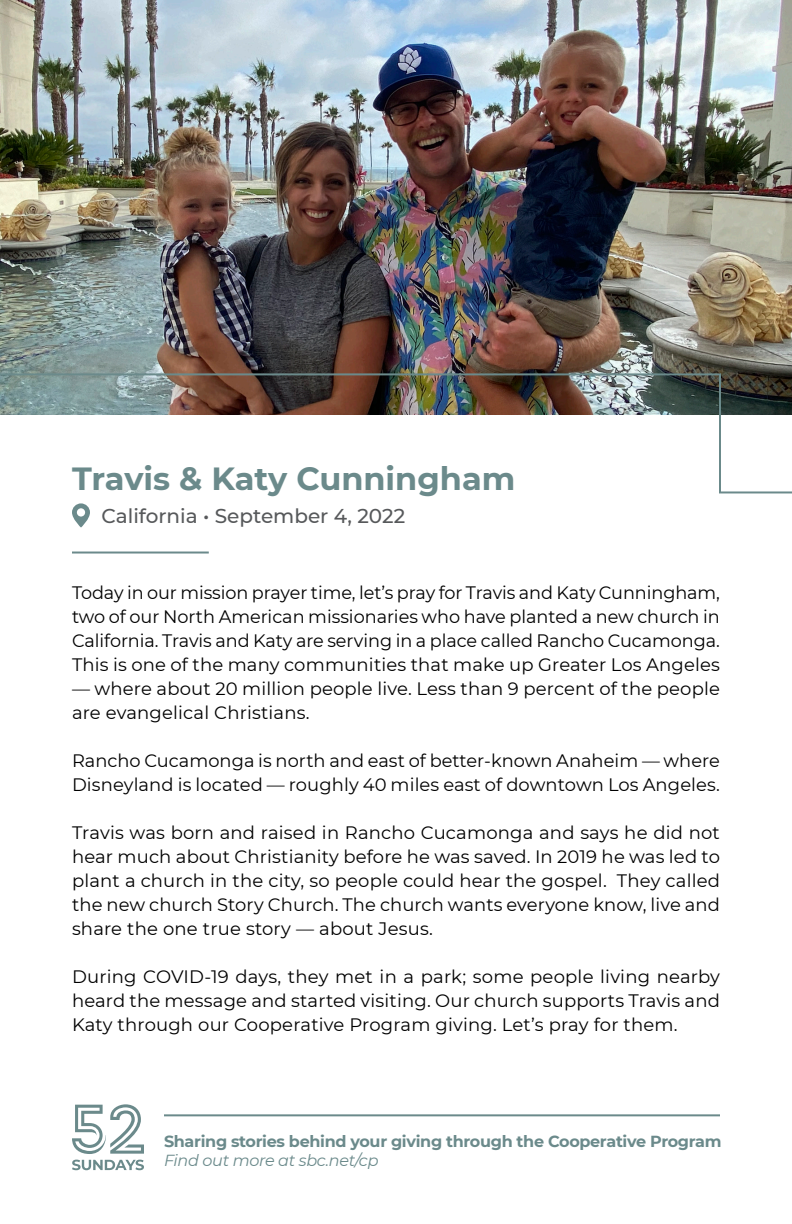
<style>
.page{position:relative;width:792px;height:1224px;background:#fff}
.page>*{position:absolute;margin:0;border:0;box-sizing:border-box;transform-origin:0 0}
.Names{font:700 32px "Montserrat";color:#6b8a8b}
.Location{font:500 20px "Montserrat";color:#57595b}
._2021_Body_Copy{font:18px/24px "Montserrat";letter-spacing:.01em;color:#000;text-align:justify}
.Date{font:700 16px "Montserrat";letter-spacing:-.02em;color:#6b8a8b}
.Date-2{font:italic 16px "Montserrat";letter-spacing:-.02em;color:#6b8a8b}
</style>
<div class="page">
<img style="left:0;top:0;width:792px;height:372px">
<svg style="left:72px;top:503px;width:18px;height:24px"></svg>
<svg style="left:0;top:372px;width:792px;height:122px"></svg>
<hr style="left:164px;top:1114px;width:556px;height:2px;background:#6b8a8b">
<hr style="left:72px;top:552px;width:137px;height:2px;background:#6b8a8b">
<svg style="left:72px;top:1104px;width:72px;height:50px"></svg>
<svg style="left:72px;top:1160px;width:72px;height:10px"></svg>
<p class="Names" style="left:72px;top:456px;width:445px">Travis &amp; Katy Cunningham</p>
<p class="Location" style="left:102px;top:502px;width:305px">California • September 4, 2022</p>
<p class="_2021_Body_Copy" style="left:72px;top:580px;width:650px">Today in our mission prayer time, let’s pray for Travis and Katy Cunningham, two of our North American missionaries who have planted a new church in California. Travis and Katy are serving in a place called Rancho Cucamonga.<br>This is one of the many communities that make up Greater Los Angeles</p>
<p class="_2021_Body_Copy" style="left:72px;top:676px;width:649px">— where about 20 million people live. Less than 9 percent of the people are evangelical Christians.</p>
<p class="_2021_Body_Copy" style="left:72px;top:748px;width:649px">Rancho Cucamonga is north and east of better-known Anaheim — where<br>Disneyland is located — roughly 40 miles east of downtown Los Angeles.</p>
<p class="_2021_Body_Copy" style="left:72px;top:820px;width:650px">Travis was born and raised in Rancho Cucamonga and says he did not hear much about Christianity before he was saved. In 2019 he was led to plant a church in the city, so people could hear the gospel. They called the new church Story Church. The church wants everyone know, live and share the one true story — about Jesus.</p>
<p class="_2021_Body_Copy" style="left:72px;top:964px;width:650px">During COVID-19 days, they met in a park; some people living nearby heard the message and started visiting. Our church supports Travis and Katy through our Cooperative Program giving. Let’s pray for them.</p>
<p class="Date" style="left:164px;top:1130px;width:559px">Sharing stories behind your giving through the Cooperative Program</p>
<p class="Date-2" style="left:164px;top:1149px;width:216px">Find out more at sbc.net/cp</p>
</div>
